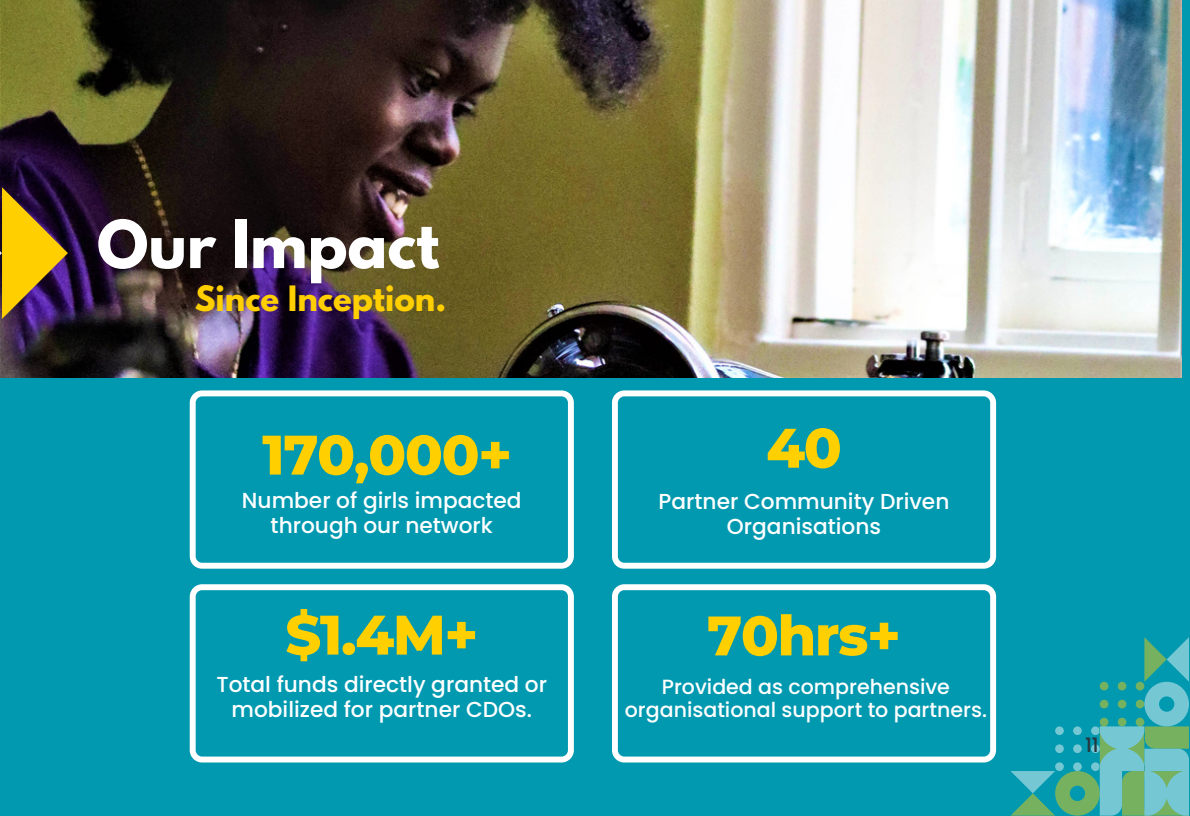
<style>
.page{position:relative;width:1190px;height:816px;background:#fff}
.page>*{position:absolute;margin:0;border:0;box-sizing:border-box;transform-origin:0 0}
.t1{font:700 58.6px "League Spartan";color:#fff}
.t2{font:800 55.6px "Montserrat";letter-spacing:-.025em;color:#ffcf00}
.t3{font:700 31px "League Spartan";color:#ffcf00}
.t4{font:500 21.8px/25.4px "Poppins";color:#fff;text-align:center}
.t5{font:500 20.6px/23.8px "Poppins";color:#fff;text-align:center}
.t6{font:500 19.8px "Poppins";color:#26363f}
</style>
<div class="page">
<div style="left:0;top:0;width:1190px;height:815px;background:#0099b0"></div>
<img style="left:0;top:0;width:1181px;height:378px">
<svg style="left:996px;top:632px;width:193px;height:183px"></svg>
<svg style="left:190px;top:390px;width:384px;height:179px"></svg>
<svg style="left:612px;top:390px;width:384px;height:179px"></svg>
<svg style="left:190px;top:584px;width:384px;height:179px"></svg>
<svg style="left:612px;top:584px;width:384px;height:179px"></svg>
<svg style="left:0;top:187px;width:68px;height:132px;background:#946e29"></svg>
<p class="t1" style="left:97px;top:215px;width:344px">Our Impact</p>
<p class="t3" style="left:195px;top:283px;width:253px">Since Inception.</p>
<p class="t2" style="left:262px;top:421px;width:251px">170,000+</p>
<p class="t2" style="left:766px;top:414px;width:77px">40</p>
<p class="t4" style="left:242px;top:488px;width:281px">Number of girls impacted through our network</p>
<p class="t4" style="left:659px;top:488px;width:292px">Partner Community Driven<br>Organisations</p>
<p class="t2" style="left:285px;top:601px;width:194px">$1.4M+</p>
<p class="t4" style="left:216px;top:671px;width:332px">Total funds directly granted or mobilized for partner CDOs.</p>
<p class="t2" style="left:707px;top:602px;width:195px">70hrs+</p>
<p class="t5" style="left:625px;top:675px;width:364px">Provided as comprehensive organisational support to partners.</p>
<p class="t6" style="left:1085px;top:731px;width:15px">11</p>
</div>
